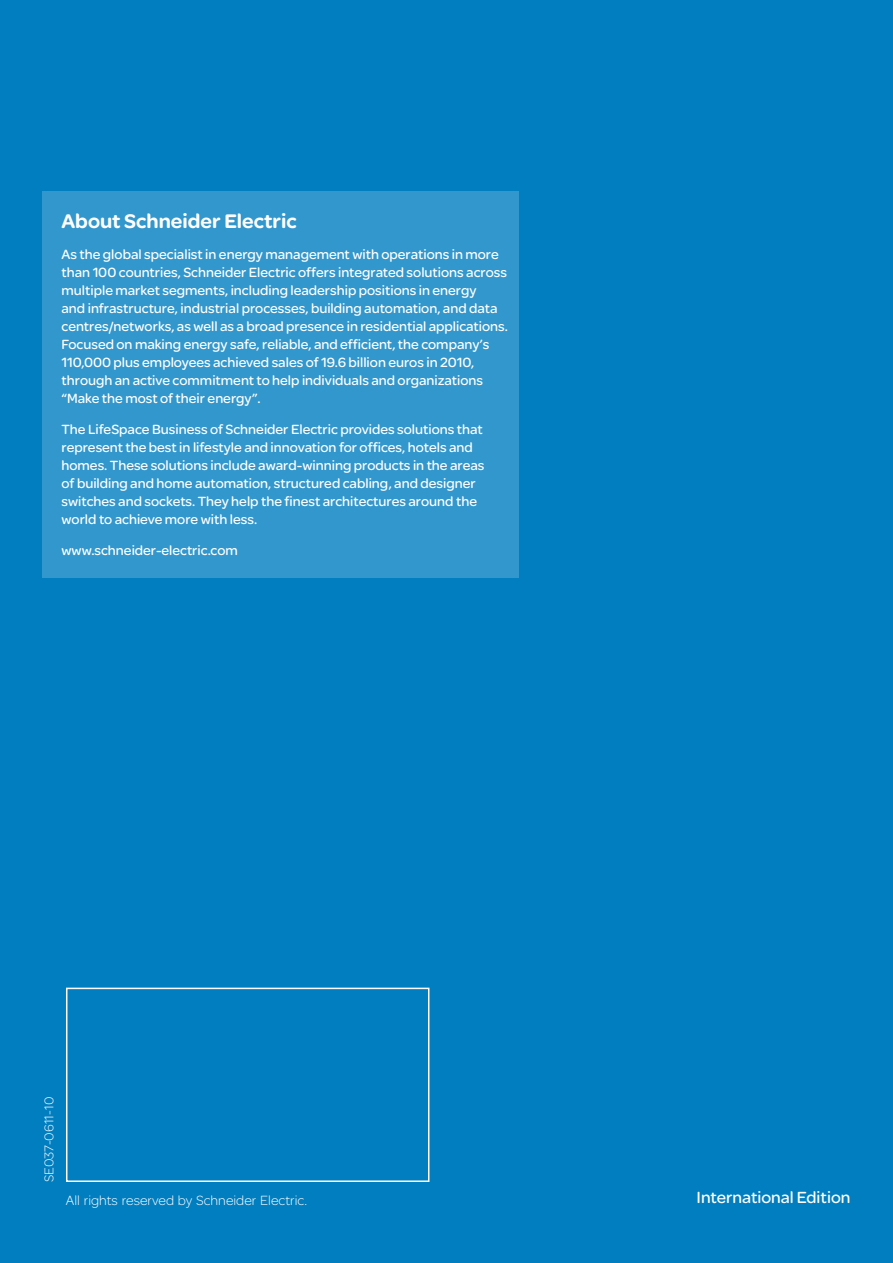
<style>
.page{position:relative;width:893px;height:1263px;background:#007ec0}
.page>*{position:absolute;margin:0;border:0;box-sizing:border-box;transform-origin:0 0}
.t1{font:900 21px "SE Optimist";color:#fff}
.t2{font:17.25px "SE Optimist";color:#fff}
.t3{font:14.25px/18px "SE Optimist";color:#fff}
.t4{font:300 14.25px "SE Optimist";color:#fff}
.t5{font:300 13.65px "SE Optimist";color:#fff}
</style>
<div class="page">
<div style="left:43px;top:191px;width:476px;height:386px;background:#3297cc"></div>
<div style="left:66px;top:988px;width:363px;height:194px;border:2px solid #fff"></div>
<h1 class="t1" style="left:62px;top:206px;width:237px">About Schneider Electric</h1>
<p class="t3" style="left:62px;top:245px;width:448px">As the global specialist in energy management with operations in more than 100 countries, Schneider Electric offers integrated solutions across multiple market segments, including leadership positions in energy<br>and infrastructure, industrial processes, building automation, and data centres/networks, as well as a broad presence in residential applications.<br>Focused on making energy safe, reliable, and efficient, the company’s 110,000 plus employees achieved sales of 19.6 billion euros in 2010, through an active commitment to help individuals and organizations “Make the most of their energy”.</p>
<p class="t3" style="left:62px;top:420px;width:424px">The LifeSpace Business of Schneider Electric provides solutions that represent the best in lifestyle and innovation for offices, hotels and homes. These solutions include award-winning products in the areas of building and home automation, structured cabling, and designer switches and sockets. They help the finest architectures around the world to achieve more with less.</p>
<p class="t3" style="left:62px;top:541px;width:178px">www.schneider-electric.com</p>
<p class="t5" style="left:40px;top:1182px;width:87px;rotate:-90deg">SE037-0611-10</p>
<p class="t4" style="left:66px;top:1191px;width:243px">All rights reserved by Schneider Electric.</p>
<p class="t2" style="left:697px;top:1185px;width:155px">International Edition</p>
</div>
